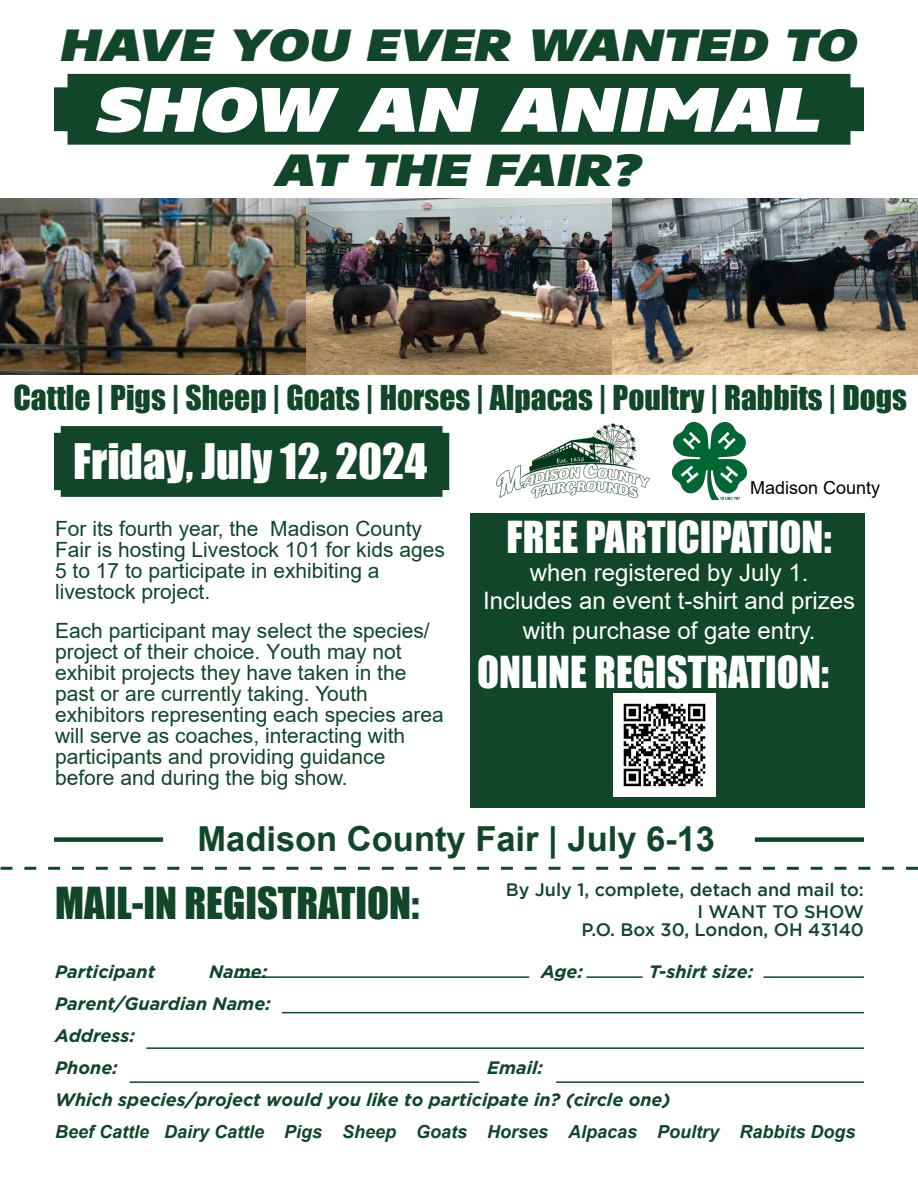
<style>
.page{position:relative;width:918px;height:1188px;background:#fff}
.page>*{position:absolute;margin:0;border:0;box-sizing:border-box;transform-origin:0 0}
.t1{font:italic 900 73.5px "Core Sans NSC93 Ex";color:#fff}
.t2{font:italic 900 45px "Core Sans NSC93 Ex";color:#11462b}
.t3{font:45px "Impact";color:#fff}
.t4{font:40.5px "Impact";color:#fff}
.t5{font:40.5px "Impact";color:#11462b}
.t6{font:700 34.5px "Arial";color:#11462b}
.t7{font:31.5px "Impact";color:#11462b}
.t8{font:24px/29.4px "Arial";color:#fff;text-align:center}
.t9{font:21px/21px "Arial";color:#11462b}
.t10{font:italic 700 18px/32px "Arial";color:#11462b}
.t11{font:500 18px/18px "Gotham";color:#11462b;text-align:right}
.t12{font:italic 700 18px/32.1px "Gotham";color:#11462b}
.t13{font:18px "Arial";color:#000}
.s1{font-family:"Gotham"}
</style>
<div class="page">
<div style="left:54px;top:74px;width:810px;height:71px;background:#11462b"></div>
<div style="left:471px;top:513px;width:394px;height:294px;background:#11462b"></div>
<div style="left:54px;top:426px;width:395px;height:71px;background:#11462b"></div>
<img style="left:496px;top:423px;width:154px;height:76px">
<img style="left:0;top:199px;width:918px;height:175px">
<div style="left:54px;top:837px;width:109px;height:5px;background:#11462b"></div>
<div style="left:755px;top:837px;width:109px;height:5px;background:#11462b"></div>
<svg style="left:1px;top:867px;width:917px;height:3px"></svg>
<hr style="left:234px;top:976px;width:295px;height:2px;background:#11462b">
<hr style="left:282px;top:1012px;width:582px;height:1px;background:#11462b">
<hr style="left:764px;top:976px;width:100px;height:2px;background:#11462b">
<hr style="left:146px;top:1047px;width:718px;height:2px;background:#11462b">
<hr style="left:130px;top:1081px;width:349px;height:2px;background:#11462b">
<hr style="left:556px;top:1081px;width:308px;height:2px;background:#11462b">
<hr style="left:586px;top:976px;width:57px;height:2px;background:#11462b">
<img style="left:672px;top:422px;width:74px;height:78px">
<img style="left:613px;top:694px;width:103px;height:102px">
<p class="t2" style="left:61px;top:16px;width:798px">HAVE YOU EVER WANTED TO</p>
<p class="t1" style="left:97px;top:58px;width:726px">show an animal</p>
<p class="t2" style="left:276px;top:141px;width:368px">AT THE FAIR?</p>
<p class="t7" style="left:13px;top:374px;width:895px">Cattle | Pigs | Sheep | Goats | Horses | Alpacas | Poultry | Rabbits | Dogs</p>
<p class="t3" style="left:73px;top:426px;width:355px">Friday, July 12, 2024</p>
<p class="t13" style="left:750px;top:476px;width:132px">Madison County</p>
<p class="t9" style="left:55px;top:518px;width:391px">For its fourth year, the Madison County Fair is hosting Livestock 101 for kids ages 5 to 17 to participate in exhibiting a livestock project.</p>
<p class="t9" style="left:55px;top:620px;width:390px">Each participant may select the species/ project of their choice. Youth may not exhibit projects they have taken in the past or are currently taking. Youth exhibitors representing each species area will serve as coaches, interacting with participants and providing guidance before and during the big show.</p>
<p class="t4" style="left:507px;top:506px;width:327px">FREE PARTICIPATION:</p>
<p class="t8" style="left:483px;top:557px;width:374px">when registered by July 1.<br>Includes an event t-shirt and prizes with purchase of gate entry.</p>
<p class="t4" style="left:477px;top:640px;width:353px">ONLINE REGISTRATION:</p>
<p class="t6" style="left:197px;top:814px;width:519px">Madison County Fair | July 6-13</p>
<p class="t5" style="left:55px;top:871px;width:366px">MAIL-IN REGISTRATION:</p>
<p class="t11" style="left:506px;top:880px;width:360px">By July 1, complete, detach and mail to:</p>
<p class="t11" style="left:581px;top:903px;width:284px">I WANT TO SHOW<br>P.O. Box 30, London, OH 43140</p>
<p class="t12" style="left:55px;top:955px;width:102px">Participant</p>
<p class="t12" style="left:209px;top:955px;width:60px">Name:</p>
<p class="t12" style="left:541px;top:955px;width:44px">Age:</p>
<p class="t12" style="left:649px;top:955px;width:106px">T-shirt size:</p>
<p class="t12" style="left:55px;top:987px;width:217px">Parent/Guardian Name:<br>Address:<br>Phone:</p>
<p class="t10" style="left:55px;top:1052px;width:802px;text-indent:432px"><span class="s1">Email:<br>Which species/project would you like to participate in? (circle one)<br></span>Beef Cattle Dairy Cattle Pigs Sheep Goats Horses Alpacas Poultry Rabbits Dogs</p>
</div>
